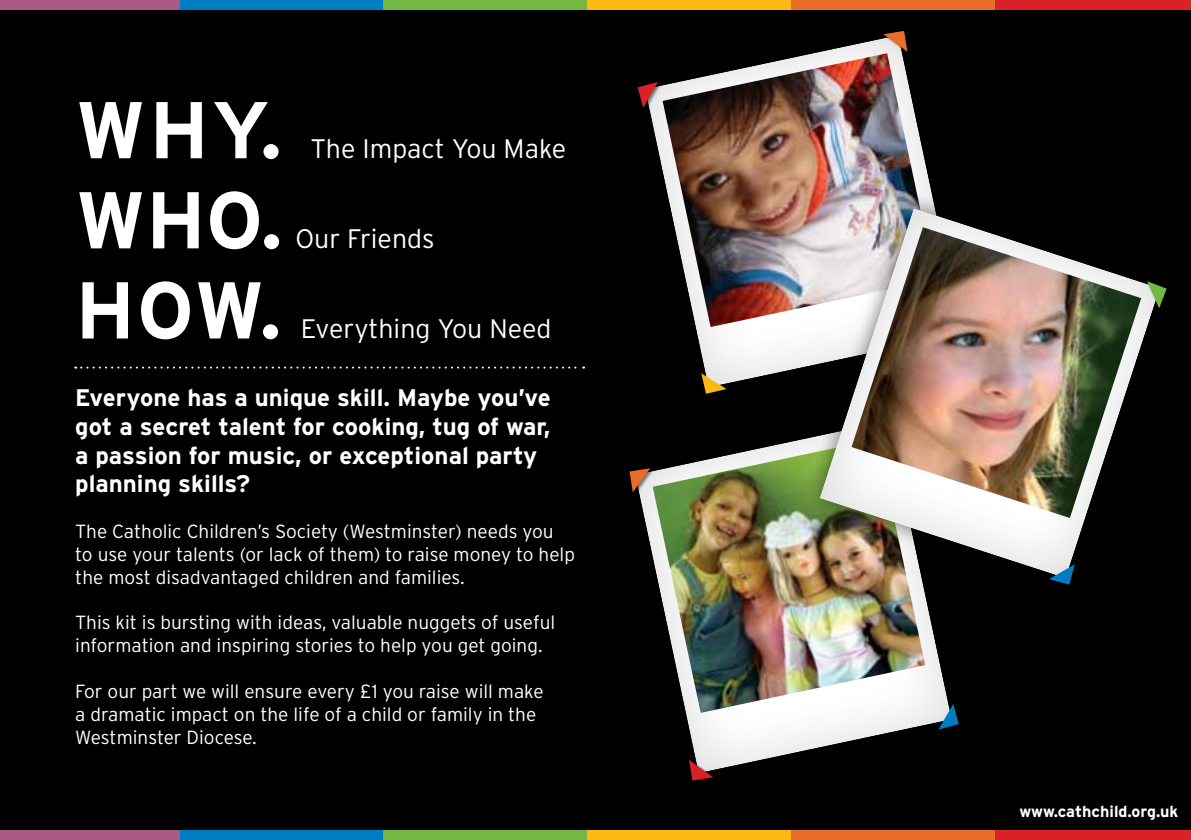
<style>
.page{position:relative;width:1191px;height:840px;background:#fff}
.page>*{position:absolute;margin:0;border:0;box-sizing:border-box;transform-origin:0 0}
.t1{font:700 80.2px "Interstate";letter-spacing:.01em;color:#fff}
.t2{font:300 26.8px "Interstate";color:#fff}
.t3{font:700 24px/28.8px "Interstate";color:#fff}
.t4{font:300 19px/22.8px "Interstate";color:#fff}
.t5{font:700 16px "Interstate";color:#fff}
</style>
<div class="page">
<div style="left:0;top:0;width:1191px;height:839px;background:#000"></div>
<div style="left:994px;top:0;width:197px;height:9px;background:#da2128"></div>
<div style="left:790px;top:0;width:204px;height:9px;background:#e86e27"></div>
<div style="left:587px;top:0;width:203px;height:9px;background:#fdb913"></div>
<div style="left:383px;top:0;width:204px;height:9px;background:#74b743"></div>
<div style="left:179px;top:0;width:204px;height:9px;background:#007cc3"></div>
<div style="left:0;top:0;width:179px;height:9px;background:#a95986"></div>
<div style="left:994px;top:829px;width:197px;height:10px;background:#da2128"></div>
<div style="left:790px;top:829px;width:204px;height:10px;background:#e86e27"></div>
<div style="left:587px;top:829px;width:203px;height:10px;background:#fdb913"></div>
<div style="left:383px;top:829px;width:204px;height:10px;background:#74b743"></div>
<div style="left:179px;top:829px;width:204px;height:10px;background:#007cc3"></div>
<div style="left:0;top:829px;width:179px;height:10px;background:#a95986"></div>
<svg style="left:650px;top:38px;width:232px;height:346px"></svg>
<img style="left:662px;top:53px;width:269px;height:274px">
<svg style="left:640px;top:496px;width:308px;height:273px"></svg>
<img style="left:652px;top:439px;width:273px;height:273px">
<div style="left:802px;top:191px;width:375px;height:404px;background:#000;opacity:.55"></div>
<img style="left:816px;top:193px;width:352px;height:387px">
<img style="left:851px;top:227px;width:290px;height:290px">
<div style="left:637px;top:81px;width:25px;height:31px;background:#000;opacity:.5"></div>
<svg style="left:637px;top:82px;width:21px;height:26px"></svg>
<div style="left:882px;top:30px;width:30px;height:26px;background:#000;opacity:.5"></div>
<svg style="left:883px;top:31px;width:24px;height:21px"></svg>
<svg style="left:701px;top:373px;width:25px;height:20px"></svg>
<div style="left:1146px;top:280px;width:25px;height:33px;background:#000"></div>
<svg style="left:1147px;top:281px;width:19px;height:27px"></svg>
<div style="left:1048px;top:563px;width:31px;height:25px;background:#000"></div>
<svg style="left:1049px;top:564px;width:25px;height:20px"></svg>
<div style="left:938px;top:702px;width:25px;height:31px;background:#000"></div>
<svg style="left:938px;top:703px;width:20px;height:26px"></svg>
<div style="left:688px;top:759px;width:30px;height:25px;background:#000;opacity:.5"></div>
<svg style="left:689px;top:759px;width:24px;height:21px"></svg>
<div style="left:629px;top:467px;width:26px;height:29px;background:#000;opacity:.5"></div>
<svg style="left:629px;top:468px;width:21px;height:24px"></svg>
<svg style="left:75px;top:366px;width:509px;height:2px"></svg>
<h1 class="t1" style="left:75px;top:85px;width:208px">WHY.</h1>
<h1 class="t1" style="left:75px;top:175px;width:209px">WHO.</h1>
<h1 class="t1" style="left:75px;top:265px;width:208px">HOW.</h1>
<h2 class="t2" style="left:310px;top:134px;width:257px">The Impact You Make</h2>
<h2 class="t2" style="left:295px;top:224px;width:141px">Our Friends</h2>
<h2 class="t2" style="left:301px;top:314px;width:252px">Everything You Need</h2>
<p class="t3" style="left:75px;top:383px;width:477px">Everyone has a unique skill. Maybe you’ve got a secret talent for cooking, tug of war, a passion for music, or exceptional party planning skills?</p>
<p class="t4" style="left:75px;top:519px;width:501px">The Catholic Children’s Society (Westminster) needs you to use your talents (or lack of them) to raise money to help the most disadvantaged children and families.</p>
<p class="t4" style="left:75px;top:610px;width:481px">This kit is bursting with ideas, valuable nuggets of useful information and inspiring stories to help you get going.</p>
<p class="t4" style="left:75px;top:679px;width:470px">For our part we will ensure every £1 you raise will make a dramatic impact on the life of a child or family in the<br>Westminster Diocese.</p>
<p class="t5" style="left:1019px;top:801px;width:160px">www.cathchild.org.uk</p>
</div>
